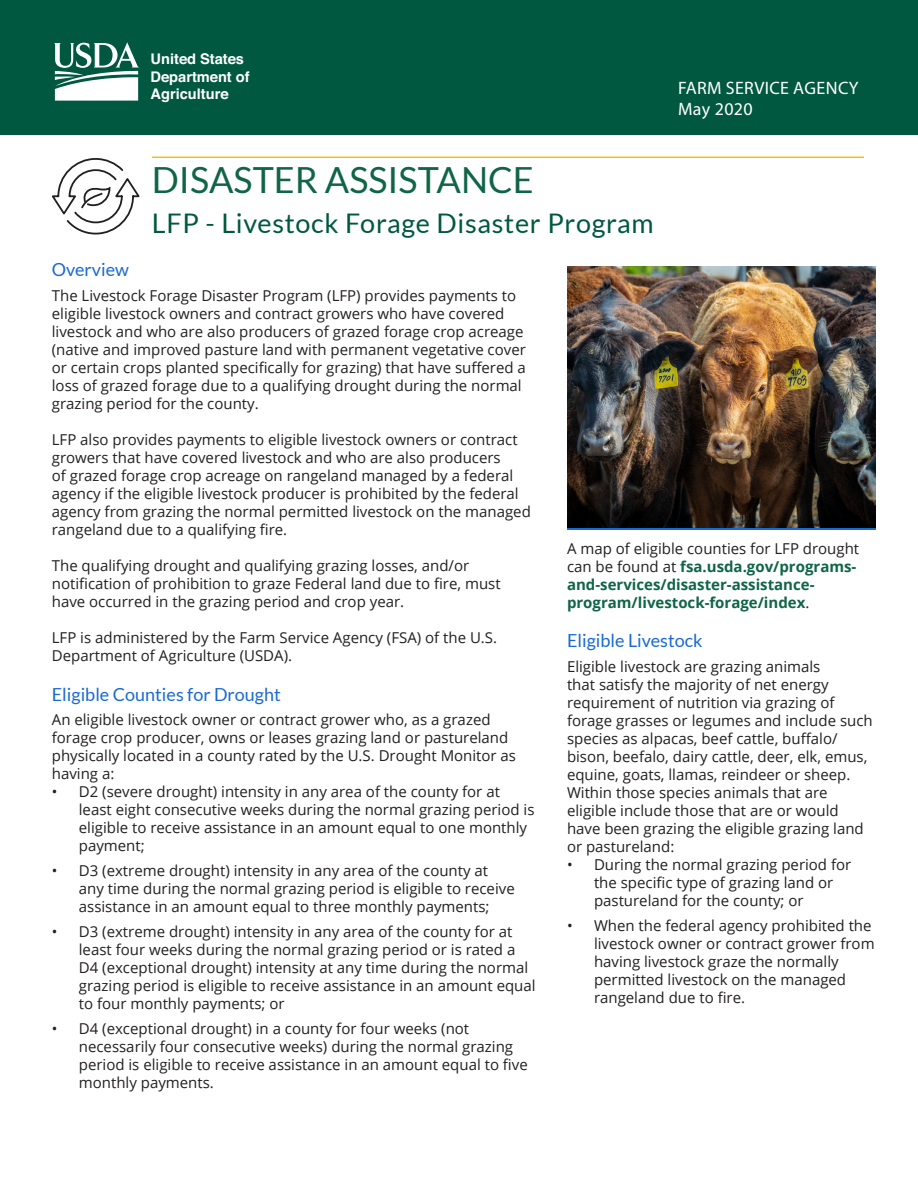
<style>
.page{position:relative;width:918px;height:1188px;background:#fff}
.page>*{position:absolute;margin:0;border:0;box-sizing:border-box;transform-origin:0 0}
.Subheader_1{font:36px "Lato";color:#0f6546}
.Subheader_1-2{font:27px "Lato";letter-spacing:.025em;color:#005840}
.Subheader_1-3{font:18px "Lato";color:#1a6ad3}
.Subheader_1-4{font:18px/20.9px "Myriad Pro";letter-spacing:.02em;color:#fff}
.Body_Style{font:15px/18px "Open Sans";color:#231f20}
.Body_Style-2{font:700 15px/18px "Open Sans";color:#0f6546}
.t1{font:700 14.7px/17.5px "Helvetica";color:#fff}
.s1{font-weight:400;color:#231f20}
</style>
<div class="page">
<div style="left:0;top:0;width:918px;height:135px;background:#005840"></div>
<svg style="left:54px;top:42px;width:85px;height:59px"></svg>
<svg style="left:52px;top:158px;width:88px;height:76px"></svg>
<hr style="left:152px;top:157px;width:712px;height:1px;background:#f6be16">
<img style="left:567px;top:267px;width:308px;height:260px">
<p class="t1" style="left:151px;top:50px;width:101px">United States<br>Department of<br>Agriculture</p>
<p class="Subheader_1" style="left:152px;top:160px;width:383px">DISASTER ASSISTANCE</p>
<p class="Subheader_1-2" style="left:152px;top:208px;width:503px">LFP - Livestock Forage Disaster Program</p>
<p class="Subheader_1-4" style="left:678px;top:78px;width:182px">FARM SERVICE AGENCY<br>May 2020</p>
<p class="Subheader_1-3" style="left:52px;top:260px;width:79px">Overview</p>
<p class="Body_Style" style="left:52px;top:286px;width:476px">The Livestock Forage Disaster Program (LFP) provides payments to eligible livestock owners and contract growers who have covered livestock and who are also producers of grazed forage crop acreage (native and improved pasture land with permanent vegetative cover or certain crops planted specifically for grazing) that have suffered a loss of grazed forage due to a qualifying drought during the normal grazing period for the county.</p>
<p class="Body_Style" style="left:52px;top:430px;width:481px">LFP also provides payments to eligible livestock owners or contract growers that have covered livestock and who are also producers<br>of grazed forage crop acreage on rangeland managed by a federal agency if the eligible livestock producer is prohibited by the federal agency from grazing the normal permitted livestock on the managed rangeland due to a qualifying fire.</p>
<p class="Body_Style" style="left:52px;top:556px;width:450px">The qualifying drought and qualifying grazing losses, and/or notification of prohibition to graze Federal land due to fire, must have occurred in the grazing period and crop year.</p>
<p class="Body_Style" style="left:52px;top:628px;width:447px">LFP is administered by the Farm Service Agency (FSA) of the U.S.<br>Department of Agriculture (USDA).</p>
<p class="Subheader_1-3" style="left:52px;top:684px;width:230px">Eligible Counties for Drought</p>
<p class="Body_Style" style="left:52px;top:711px;width:466px">An eligible livestock owner or contract grower who, as a grazed forage crop producer, owns or leases grazing land or pastureland physically located in a county rated by the U.S. Drought Monitor as having a:</p>
<p class="Body_Style" style="left:79px;top:783px;width:457px;text-indent:-27px">• D2 (severe drought) intensity in any area of the county for at least eight consecutive weeks during the normal grazing period is eligible to receive assistance in an amount equal to one monthly payment;</p>
<p class="Body_Style" style="left:79px;top:861px;width:437px;text-indent:-27px">• D3 (extreme drought) intensity in any area of the county at any time during the normal grazing period is eligible to receive assistance in an amount equal to three monthly payments;</p>
<p class="Body_Style" style="left:79px;top:922px;width:458px;text-indent:-27px">• D3 (extreme drought) intensity in any area of the county for at least four weeks during the normal grazing period or is rated a D4 (exceptional drought) intensity at any time during the normal grazing period is eligible to receive assistance in an amount equal to four monthly payments; or</p>
<p class="Body_Style" style="left:79px;top:1019px;width:450px;text-indent:-27px">• D4 (exceptional drought) in a county for four weeks (not necessarily four consecutive weeks) during the normal grazing period is eligible to receive assistance in an amount equal to five monthly payments.</p>
<p class="Body_Style-2" style="left:567px;top:539px;width:294px"><span class="s1">A map of eligible counties for LFP drought can be found at</span> fsa.usda.gov/programs&shy;and-services/disaster-assistance&shy;program/livestock-forage/index<span class="s1">.</span></p>
<p class="Subheader_1-3" style="left:567px;top:631px;width:137px">Eligible Livestock</p>
<p class="Body_Style" style="left:567px;top:657px;width:307px">Eligible livestock are grazing animals<br>that satisfy the majority of net energy requirement of nutrition via grazing of forage grasses or legumes and include such species as alpacas, beef cattle, buffalo/ bison, beefalo, dairy cattle, deer, elk, emus, equine, goats, llamas, reindeer or sheep.<br>Within those species animals that are eligible include those that are or would have been grazing the eligible grazing land or pastureland:</p>
<p class="Body_Style" style="left:594px;top:855px;width:259px;text-indent:-27px">• During the normal grazing period for the specific type of grazing land or pastureland for the county; or</p>
<p class="Body_Style" style="left:594px;top:916px;width:282px;text-indent:-27px">• When the federal agency prohibited the livestock owner or contract grower from having livestock graze the normally permitted livestock on the managed rangeland due to fire.</p>
</div>
